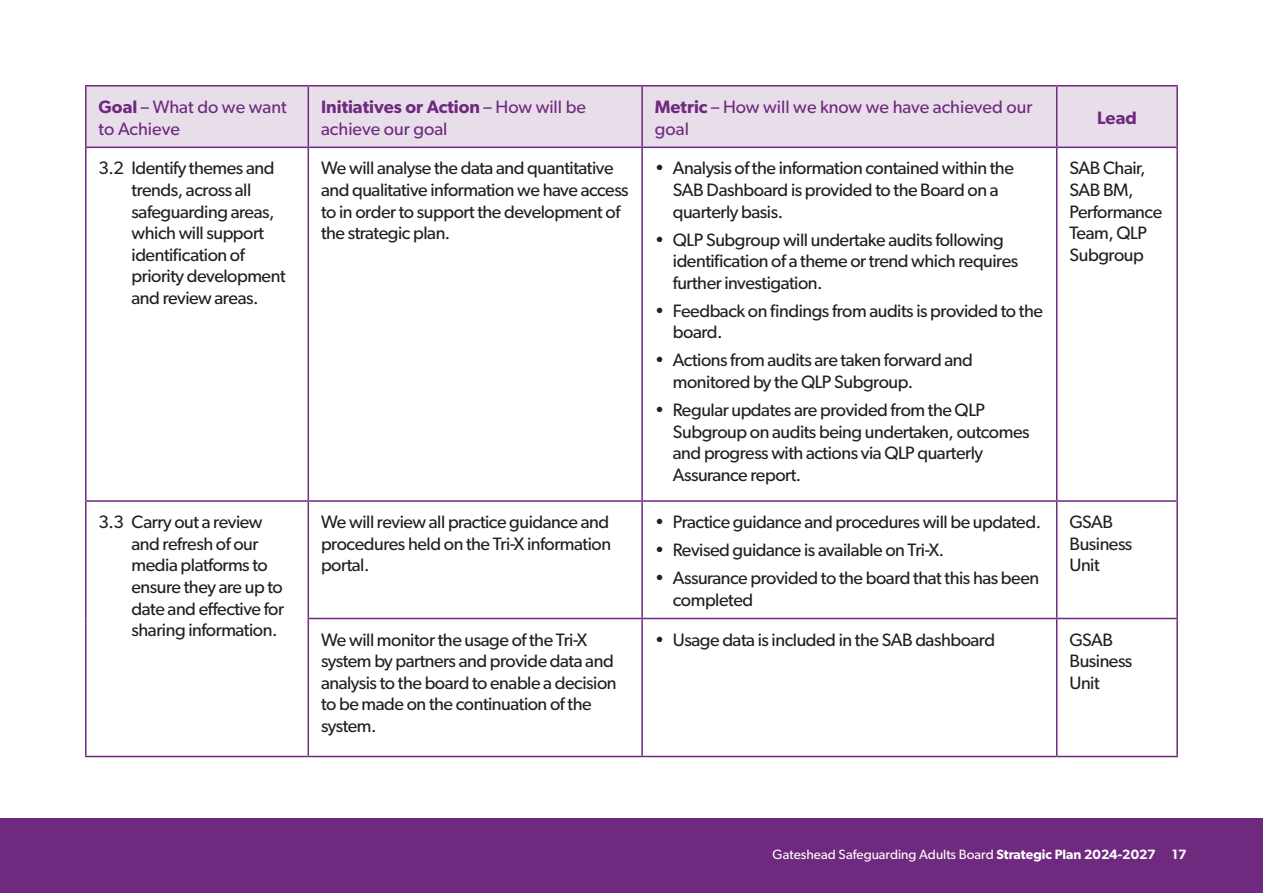
<style>
.page{position:relative;width:1263px;height:893px;background:#fff}
.page>*{position:absolute;margin:0;border:0;box-sizing:border-box;transform-origin:0 0}
.t1{font:18px/21.6px "Gibson";letter-spacing:-.025em;color:#231f20}
.t2{font:18px/21.6px "Gibson";color:#6f297e}
.t3{font:600 18px "Gibson";color:#6f297e}
.t4{font:13.5px "Gibson";color:#fff}
.s1{font-weight:600}
</style>
<div class="page">
<div style="left:0;top:819px;width:1263px;height:74px;background:#6f297e"></div>
<div style="left:87px;top:87px;width:1089px;height:60px;background:#e8deea"></div>
<hr style="left:85px;top:85px;width:223px;height:2px;background:#6f297f">
<hr style="left:85px;top:87px;width:2px;height:60px;background:#6f297f">
<hr style="left:308px;top:85px;width:334px;height:2px;background:#6f297f">
<hr style="left:308px;top:87px;width:1px;height:60px;background:#6f297f">
<hr style="left:642px;top:85px;width:415px;height:2px;background:#6f297f">
<hr style="left:641px;top:87px;width:2px;height:60px;background:#6f297f">
<hr style="left:1057px;top:85px;width:121px;height:2px;background:#6f297f">
<hr style="left:1056px;top:87px;width:1px;height:60px;background:#6f297f">
<hr style="left:1176px;top:87px;width:2px;height:60px;background:#6f297f">
<hr style="left:85px;top:147px;width:223px;height:1px;background:#6f297f">
<hr style="left:85px;top:148px;width:2px;height:352px;background:#6f297f">
<hr style="left:308px;top:147px;width:334px;height:1px;background:#6f297f">
<hr style="left:308px;top:148px;width:1px;height:352px;background:#6f297f">
<hr style="left:642px;top:147px;width:415px;height:1px;background:#6f297f">
<hr style="left:641px;top:148px;width:2px;height:352px;background:#6f297f">
<hr style="left:1057px;top:147px;width:121px;height:1px;background:#6f297f">
<hr style="left:1056px;top:148px;width:1px;height:352px;background:#6f297f">
<hr style="left:1176px;top:148px;width:2px;height:352px;background:#6f297f">
<hr style="left:85px;top:500px;width:223px;height:2px;background:#6f297f">
<hr style="left:85px;top:502px;width:2px;height:116px;background:#6f297f">
<hr style="left:308px;top:500px;width:334px;height:2px;background:#6f297f">
<hr style="left:308px;top:502px;width:1px;height:116px;background:#6f297f">
<hr style="left:642px;top:500px;width:415px;height:2px;background:#6f297f">
<hr style="left:641px;top:502px;width:2px;height:116px;background:#6f297f">
<hr style="left:1057px;top:500px;width:121px;height:2px;background:#6f297f">
<hr style="left:1056px;top:502px;width:1px;height:116px;background:#6f297f">
<hr style="left:1176px;top:502px;width:2px;height:116px;background:#6f297f">
<hr style="left:85px;top:618px;width:2px;height:138px;background:#6f297f">
<hr style="left:308px;top:618px;width:334px;height:1px;background:#6f297f">
<hr style="left:308px;top:619px;width:1px;height:137px;background:#6f297f">
<hr style="left:642px;top:618px;width:415px;height:1px;background:#6f297f">
<hr style="left:641px;top:619px;width:2px;height:137px;background:#6f297f">
<hr style="left:1057px;top:618px;width:121px;height:1px;background:#6f297f">
<hr style="left:1056px;top:619px;width:1px;height:137px;background:#6f297f">
<hr style="left:1176px;top:619px;width:2px;height:137px;background:#6f297f">
<hr style="left:85px;top:756px;width:223px;height:1px;background:#6f297f">
<hr style="left:308px;top:756px;width:334px;height:1px;background:#6f297f">
<hr style="left:642px;top:756px;width:415px;height:1px;background:#6f297f">
<hr style="left:1057px;top:756px;width:121px;height:1px;background:#6f297f">
<p class="t2" style="left:99px;top:96px;width:190px"><span class="s1">Goal</span> – What do we want to Achieve</p>
<p class="t2" style="left:321px;top:96px;width:266px"><span class="s1">Initiatives or Action</span> – How will be achieve our goal</p>
<p class="t2" style="left:655px;top:96px;width:379px"><span class="s1">Metric</span> – How will we know we have achieved our goal</p>
<p class="t3" style="left:1097px;top:107px;width:41px">Lead</p>
<p class="t1" style="left:132px;top:157px;width:156px;text-indent:-33px">3.2 Identify themes and trends, across all safeguarding areas, which will support identification of priority development and review areas.</p>
<p class="t1" style="left:321px;top:157px;width:309px">We will analyse the data and quantitative and qualitative information we have access to in order to support the development of the strategic plan.</p>
<p class="t1" style="left:673px;top:157px;width:342px;text-indent:-18px">• Analysis of the information contained within the<br>SAB Dashboard is provided to the Board on a quarterly basis.</p>
<p class="t1" style="left:1069px;top:157px;width:94px">SAB Chair,<br>SAB BM,<br>Performance<br>Team, QLP<br>Subgroup</p>
<p class="t1" style="left:673px;top:228px;width:347px;text-indent:-18px">• QLP Subgroup will undertake audits following identification of a theme or trend which requires further investigation.</p>
<p class="t1" style="left:673px;top:300px;width:372px;text-indent:-18px">• Feedback on findings from audits is provided to the board.</p>
<p class="t1" style="left:673px;top:349px;width:302px;text-indent:-18px">• Actions from audits are taken forward and monitored by the QLP Subgroup.</p>
<p class="t1" style="left:673px;top:399px;width:358px;text-indent:-18px">• Regular updates are provided from the QLP Subgroup on audits being undertaken, outcomes and progress with actions via QLP quarterly Assurance report.</p>
<p class="t1" style="left:1069px;top:511px;width:64px">GSAB<br>Business<br>Unit</p>
<p class="t1" style="left:132px;top:511px;width:154px;text-indent:-33px">3.3 Carry out a review and refresh of our media platforms to ensure they are up to date and effective for sharing information.</p>
<p class="t1" style="left:321px;top:511px;width:292px;text-align:justify">We will review all practice guidance and procedures held on the Tri-X information portal.</p>
<p class="t1" style="left:655px;top:511px;width:388px">• Practice guidance and procedures will be updated.</p>
<p class="t1" style="left:655px;top:539px;width:291px">• Revised guidance is available on Tri-X.</p>
<p class="t1" style="left:673px;top:567px;width:368px;text-indent:-18px">• Assurance provided to the board that this has been completed</p>
<p class="t1" style="left:321px;top:628px;width:297px">We will monitor the usage of the Tri-X system by partners and provide data and analysis to the board to enable a decision to be made on the continuation of the system.</p>
<p class="t1" style="left:655px;top:628px;width:342px">• Usage data is included in the SAB dashboard</p>
<p class="t1" style="left:1069px;top:628px;width:64px">GSAB<br>Business<br>Unit</p>
<p class="t4" style="left:772px;top:846px;width:415px">Gateshead Safeguarding Adults Board <span class="s1">Strategic Plan 2024-2027 17</span></p>
</div>
